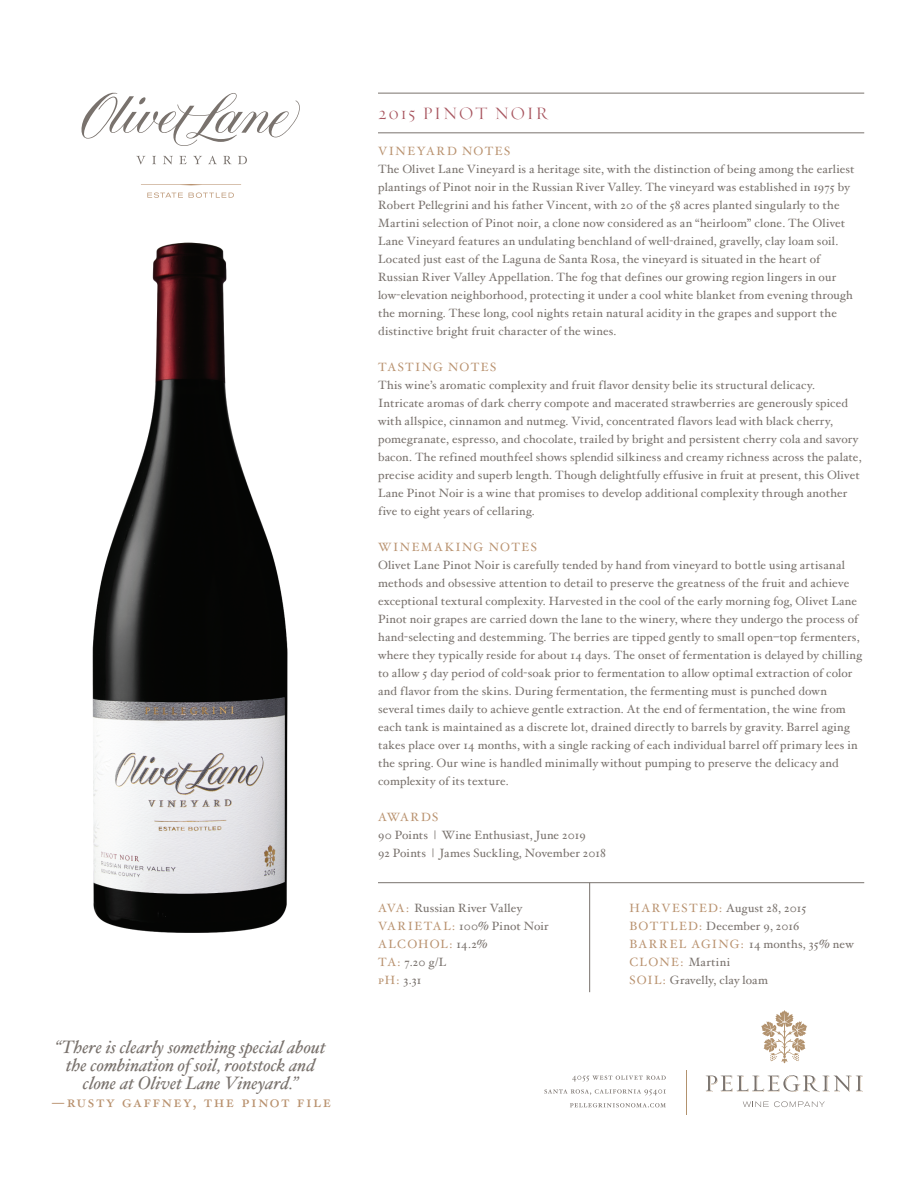
<style>
.page{position:relative;width:918px;height:1188px;background:#fff}
.page>*{position:absolute;margin:0;border:0;box-sizing:border-box;transform-origin:0 0}
.t1{font:italic 18px/18px "Hoefler Text";letter-spacing:-.005em;color:#79726d;text-align:center}
.t2{font:18px "Requiem Fine HTF Roman";letter-spacing:.07em;color:#a8555f}
.t3{font:16.5px "Hoefler Text Roman SC";letter-spacing:.085em;color:#b9926f}
.t4{font:12px/18px "Hoefler Text";letter-spacing:.015em;color:#79726d}
.t5{font:12px "Hoefler Text Roman SC";letter-spacing:.115em;color:#b9926f}
.t6{font:12px "Hoefler Text Roman SC";letter-spacing:.095em;color:#b9926f}
.s1{font-family:"Hoefler Text Roman SC";color:#b9926f}
.s2{font-family:"Hoefler Text";color:#79726d}
</style>
<div class="page">
<img style="left:92px;top:242px;width:196px;height:691px">
<hr style="left:589px;top:883px;width:1px;height:109px;background:#79726d">
<hr style="left:378px;top:882px;width:486px;height:1px;background:#79726d">
<hr style="left:378px;top:93px;width:486px;height:1px;background:#79726d">
<hr style="left:378px;top:133px;width:486px;height:1px;background:#79726d">
<svg style="left:706px;top:1075px;width:157px;height:17px"></svg>
<svg style="left:761px;top:1010px;width:46px;height:53px"></svg>
<svg style="left:743px;top:1101px;width:82px;height:6px"></svg>
<svg style="left:572px;top:1075px;width:94px;height:7px"></svg>
<svg style="left:544px;top:1089px;width:122px;height:6px"></svg>
<svg style="left:570px;top:1103px;width:96px;height:4px"></svg>
<hr style="left:686px;top:1070px;width:1px;height:44px;background:#b2926e">
<svg style="left:81px;top:92px;width:219px;height:54px"></svg>
<svg style="left:136px;top:156px;width:9px;height:8px"></svg>
<svg style="left:152px;top:156px;width:4px;height:8px"></svg>
<svg style="left:163px;top:156px;width:10px;height:8px"></svg>
<svg style="left:179px;top:156px;width:8px;height:8px"></svg>
<svg style="left:193px;top:156px;width:9px;height:8px"></svg>
<svg style="left:208px;top:156px;width:9px;height:8px"></svg>
<svg style="left:223px;top:156px;width:9px;height:8px"></svg>
<svg style="left:238px;top:156px;width:9px;height:8px"></svg>
<svg style="left:147px;top:193px;width:36px;height:5px"></svg>
<svg style="left:189px;top:193px;width:45px;height:5px"></svg>
<svg style="left:141px;top:184px;width:100px;height:1px"></svg>
<h1 class="t1" style="left:56px;top:1039px;width:272px">“There is clearly something special about the combination of soil, rootstock and clone at Olivet Lane Vineyard.”</h1>
<h2 class="t3" style="left:50px;top:1092px;width:282px">—rusty gaffney, the pinot file</h2>
<h1 class="t2" style="left:378px;top:102px;width:171px">2015 PINOT NOIR</h1>
<p class="t5" style="left:378px;top:144px;width:134px">VINEYARD NOTES</p>
<p class="t4" style="left:378px;top:160px;width:478px">The Olivet Lane Vineyard is a heritage site, with the distinction of being among the earliest plantings of Pinot noir in the Russian River Valley. The vineyard was established in 1975 by Robert Pellegrini and his father Vincent, with 20 of the 58 acres planted singularly to the Martini selection of Pinot noir, a clone now considered as an “heirloom” clone. The Olivet Lane Vineyard features an undulating benchland of well-drained, gravelly, clay loam soil.<br>Located just east of the Laguna de Santa Rosa, the vineyard is situated in the heart of Russian River Valley Appellation. The fog that defines our growing region lingers in our low-elevation neighborhood, protecting it under a cool white blanket from evening through the morning. These long, cool nights retain natural acidity in the grapes and support the distinctive bright fruit character of the wines.</p>
<p class="t5" style="left:378px;top:360px;width:120px">TASTING NOTES</p>
<p class="t4" style="left:378px;top:376px;width:485px">This wine’s aromatic complexity and fruit flavor density belie its structural delicacy.<br>Intricate aromas of dark cherry compote and macerated strawberries are generously spiced with allspice, cinnamon and nutmeg. Vivid, concentrated flavors lead with black cherry, pomegranate, espresso, and chocolate, trailed by bright and persistent cherry cola and savory bacon. The refined mouthfeel shows splendid silkiness and creamy richness across the palate, precise acidity and superb length. Though delightfully effusive in fruit at present, this Olivet Lane Pinot Noir is a wine that promises to develop additional complexity through another five to eight years of cellaring.</p>
<p class="t5" style="left:378px;top:540px;width:160px">WINEMAKING NOTES</p>
<p class="t4" style="left:378px;top:556px;width:485px">Olivet Lane Pinot Noir is carefully tended by hand from vineyard to bottle using artisanal methods and obsessive attention to detail to preserve the greatness of the fruit and achieve exceptional textural complexity. Harvested in the cool of the early morning fog, Olivet Lane Pinot noir grapes are carried down the lane to the winery, where they undergo the process of hand-selecting and destemming. The berries are tipped gently to small open–top fermenters, where they typically reside for about 14 days. The onset of fermentation is delayed by chilling to allow 5 day period of cold-soak prior to fermentation to allow optimal extraction of color and flavor from the skins. During fermentation, the fermenting must is punched down several times daily to achieve gentle extraction. At the end of fermentation, the wine from each tank is maintained as a discrete lot, drained directly to barrels by gravity. Barrel aging takes place over 14 months, with a single racking of each individual barrel off primary lees in the spring. Our wine is handled minimally without pumping to preserve the delicacy and complexity of its texture.</p>
<p class="t5" style="left:378px;top:810px;width:62px">AWARDS</p>
<p class="t4" style="left:378px;top:826px;width:229px">90 Points | Wine Enthusiast, June 2019<br>92 Points | James Suckling, November 2018</p>
<p class="t4" style="left:378px;top:899px;width:172px"><span class="s1">AVA:</span> Russian River Valley<br><span class="s1">VA RIETA L:</span> 100% Pinot Noir</p>
<p class="t6" style="left:378px;top:937px;width:111px">ALCOHOL: <span class="s2">14.2%</span></p>
<p class="t4" style="left:378px;top:953px;width:70px"><span class="s1">TA:</span> 7.20 g/L <span class="s1">pH:</span> 3.31</p>
<p class="t4" style="left:630px;top:899px;width:226px"><span class="s1">HARVESTED:</span> August 28, 2015<br><span class="s1">BOTTLED:</span> December 9, 2016<br><span class="s1">BARREL AGING:</span> 14 months, 35% new<br><span class="s1">CLONE:</span> Martini<br><span class="s1">SOIL:</span> Gravelly, clay loam</p>
</div>
